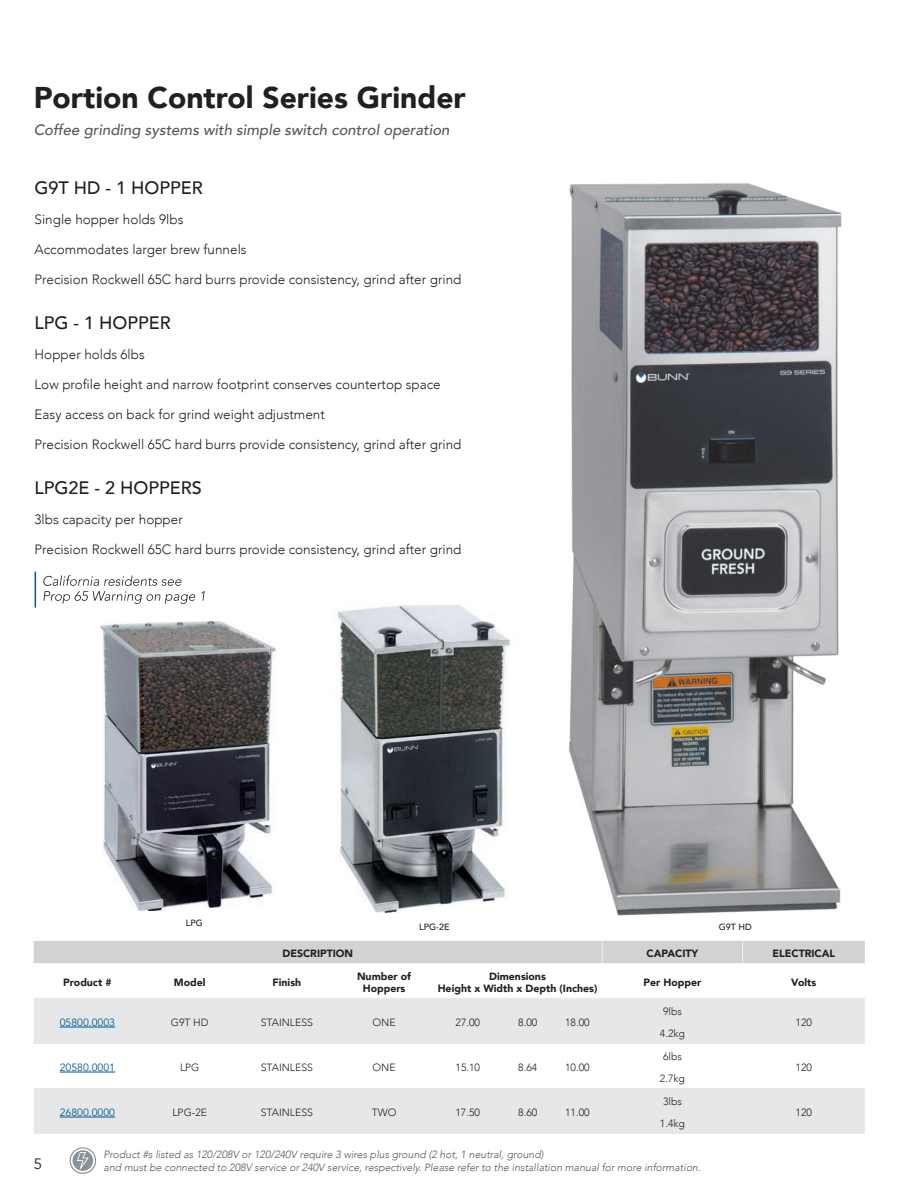
<style>
.page{position:relative;width:918px;height:1188px;background:#fff}
.page>*{position:absolute;margin:0;border:0;box-sizing:border-box;transform-origin:0 0}
.t1{font:900 30px "Avenir";color:#231f20}
.Ten_Point_Spacing{font:500 18px "Avenir";color:#231f20}
.Headline{font:italic 500 15px "Avenir";color:#57585a}
.Page_Number{font:15px "Avenir";color:#231f20}
.Ten_Point_Spacing-2{font:300 13.5px "Avenir";color:#231f20}
.Body_Text{font:italic 300 10.5px/12.6px "Avenir";color:#57585a}
.Chart_Body_Text{font:300 10.5px "Avenir";color:#231f20}
.Chart_Body_Text-2{font:900 10.5px/12.6px "Avenir";color:#231f20;text-align:center}
.Chart_Body_Text-3{font:10.5px "Avenir";color:#005792}
.t2{font:500 9px "Avenir";color:#231f20}
</style>
<div class="page">
<svg style="left:70px;top:1147px;width:26px;height:27px"></svg>
<svg style="left:70px;top:1148px;width:25px;height:25px"></svg>
<img style="left:100px;top:622px;width:176px;height:289px">
<img style="left:337px;top:605px;width:173px;height:307px">
<svg style="left:34px;top:999px;width:831px;height:134px;fill:#e6e7e9"></svg>
<div style="left:34px;top:941px;width:831px;height:22px;background:#d1d2d4"></div>
<hr style="left:34px;top:998px;width:107px;height:1px;background:#e6e7e9">
<hr style="left:141px;top:998px;width:97px;height:1px;background:#e6e7e9">
<hr style="left:238px;top:998px;width:98px;height:1px;background:#e6e7e9">
<hr style="left:336px;top:998px;width:97px;height:1px;background:#e6e7e9">
<hr style="left:433px;top:998px;width:70px;height:1px;background:#e6e7e9">
<hr style="left:503px;top:998px;width:50px;height:1px;background:#e6e7e9">
<hr style="left:553px;top:998px;width:49px;height:1px;background:#e6e7e9">
<hr style="left:743px;top:998px;width:122px;height:1px;background:#e6e7e9">
<hr style="left:34px;top:1043px;width:107px;height:1px;background:#e6e7e9">
<hr style="left:141px;top:1043px;width:97px;height:1px;background:#e6e7e9">
<hr style="left:238px;top:1043px;width:98px;height:1px;background:#e6e7e9">
<hr style="left:336px;top:1043px;width:97px;height:1px;background:#e6e7e9">
<hr style="left:433px;top:1043px;width:70px;height:1px;background:#e6e7e9">
<hr style="left:503px;top:1043px;width:50px;height:1px;background:#e6e7e9">
<hr style="left:553px;top:1043px;width:49px;height:1px;background:#e6e7e9">
<hr style="left:743px;top:1043px;width:122px;height:1px;background:#e6e7e9">
<hr style="left:34px;top:1088px;width:107px;height:1px;background:#e6e7e9">
<hr style="left:141px;top:1088px;width:97px;height:1px;background:#e6e7e9">
<hr style="left:238px;top:1088px;width:98px;height:1px;background:#e6e7e9">
<hr style="left:336px;top:1088px;width:97px;height:1px;background:#e6e7e9">
<hr style="left:433px;top:1088px;width:70px;height:1px;background:#e6e7e9">
<hr style="left:503px;top:1088px;width:50px;height:1px;background:#e6e7e9">
<hr style="left:553px;top:1088px;width:49px;height:1px;background:#e6e7e9">
<hr style="left:743px;top:1088px;width:122px;height:1px;background:#e6e7e9">
<hr style="left:34px;top:1133px;width:107px;height:1px;background:#e6e7e9">
<hr style="left:141px;top:1133px;width:97px;height:1px;background:#e6e7e9">
<hr style="left:238px;top:1133px;width:98px;height:1px;background:#e6e7e9">
<hr style="left:336px;top:1133px;width:97px;height:1px;background:#e6e7e9">
<hr style="left:433px;top:1133px;width:70px;height:1px;background:#e6e7e9">
<hr style="left:503px;top:1133px;width:50px;height:1px;background:#e6e7e9">
<hr style="left:553px;top:1133px;width:49px;height:1px;background:#e6e7e9">
<hr style="left:743px;top:1133px;width:122px;height:1px;background:#e6e7e9">
<hr style="left:602px;top:1043px;width:141px;height:1px;background:#e6e7e9">
<hr style="left:602px;top:1088px;width:141px;height:1px;background:#e6e7e9">
<hr style="left:602px;top:1133px;width:141px;height:1px;background:#e6e7e9">
<hr style="left:602px;top:998px;width:141px;height:1px;background:#e6e7e9">
<hr style="left:60px;top:1027px;width:55px;height:1px;background:#005792">
<hr style="left:60px;top:1072px;width:55px;height:1px;background:#005792">
<hr style="left:60px;top:1117px;width:55px;height:1px;background:#005792">
<img style="left:569px;top:184px;width:273px;height:731px">
<svg style="left:43px;top:575px;width:162px;height:29px"></svg>
<hr style="left:35px;top:572px;width:1px;height:36px;background:#005792">
<p class="t1" style="left:34px;top:72px;width:434px">Portion Control Series Grinder</p>
<p class="Headline" style="left:34px;top:121px;width:417px">Coffee grinding systems with simple switch control operation</p>
<p class="Ten_Point_Spacing" style="left:35px;top:172px;width:170px">G9T HD - 1 HOPPER</p>
<p class="Ten_Point_Spacing-2" style="left:35px;top:211px;width:150px">Single hopper holds 9lbs</p>
<p class="Ten_Point_Spacing-2" style="left:35px;top:241px;width:214px">Accommodates larger brew funnels</p>
<p class="Ten_Point_Spacing-2" style="left:35px;top:271px;width:428px">Precision Rockwell 65C hard burrs provide consistency, grind after grind</p>
<p class="Ten_Point_Spacing" style="left:35px;top:307px;width:138px">LPG - 1 HOPPER</p>
<p class="Ten_Point_Spacing-2" style="left:35px;top:346px;width:112px">Hopper holds 6lbs</p>
<p class="Ten_Point_Spacing-2" style="left:35px;top:376px;width:408px">Low profile height and narrow footprint conserves countertop space</p>
<p class="Ten_Point_Spacing-2" style="left:35px;top:406px;width:292px">Easy access on back for grind weight adjustment</p>
<p class="Ten_Point_Spacing-2" style="left:35px;top:436px;width:428px">Precision Rockwell 65C hard burrs provide consistency, grind after grind</p>
<p class="Ten_Point_Spacing" style="left:35px;top:472px;width:169px">LPG2E - 2 HOPPERS</p>
<p class="Ten_Point_Spacing-2" style="left:35px;top:511px;width:150px">3lbs capacity per hopper</p>
<p class="Ten_Point_Spacing-2" style="left:35px;top:541px;width:428px">Precision Rockwell 65C hard burrs provide consistency, grind after grind</p>
<p class="t2" style="left:186px;top:915px;width:19px">LPG</p>
<p class="t2" style="left:419px;top:919px;width:32px">LPG-2E</p>
<p class="t2" style="left:719px;top:919px;width:35px">G9T HD</p>
<p class="Chart_Body_Text-2" style="left:282px;top:947px;width:72px">DESCRIPTION</p>
<p class="Chart_Body_Text-2" style="left:647px;top:947px;width:53px">CAPACITY</p>
<p class="Chart_Body_Text-2" style="left:773px;top:947px;width:64px">ELECTRICAL</p>
<p class="Chart_Body_Text-2" style="left:63px;top:976px;width:50px">Product #</p>
<p class="Chart_Body_Text-2" style="left:174px;top:976px;width:33px">Model</p>
<p class="Chart_Body_Text-2" style="left:273px;top:976px;width:30px">Finish</p>
<p class="Chart_Body_Text-2" style="left:357px;top:970px;width:56px">Number of<br>Hoppers</p>
<p class="Chart_Body_Text-2" style="left:438px;top:970px;width:161px">Dimensions<br>Height x Width x Depth (Inches)</p>
<p class="Chart_Body_Text-2" style="left:644px;top:976px;width:59px">Per Hopper</p>
<p class="Chart_Body_Text-2" style="left:791px;top:976px;width:27px">Volts</p>
<p class="Chart_Body_Text-3" style="left:60px;top:1016px;width:57px">05800.0003</p>
<p class="Chart_Body_Text" style="left:171px;top:1016px;width:39px">G9T HD</p>
<p class="Chart_Body_Text" style="left:261px;top:1016px;width:54px">STAINLESS</p>
<p class="Chart_Body_Text" style="left:373px;top:1016px;width:25px">ONE</p>
<p class="Chart_Body_Text" style="left:456px;top:1016px;width:26px">27.00</p>
<p class="Chart_Body_Text" style="left:518px;top:1016px;width:21px">8.00</p>
<p class="Chart_Body_Text" style="left:565px;top:1016px;width:26px">18.00</p>
<p class="Chart_Body_Text" style="left:663px;top:1005px;width:20px">9lbs</p>
<p class="Chart_Body_Text" style="left:796px;top:1016px;width:18px">120</p>
<p class="Chart_Body_Text" style="left:660px;top:1028px;width:27px">4.2kg</p>
<p class="Page_Number" style="left:34px;top:1155px;width:10px">5</p>
<p class="Chart_Body_Text-3" style="left:60px;top:1061px;width:57px">20580.0001</p>
<p class="Chart_Body_Text" style="left:180px;top:1061px;width:21px">LPG</p>
<p class="Chart_Body_Text" style="left:261px;top:1061px;width:54px">STAINLESS</p>
<p class="Chart_Body_Text" style="left:373px;top:1061px;width:25px">ONE</p>
<p class="Chart_Body_Text" style="left:456px;top:1061px;width:26px">15.10</p>
<p class="Chart_Body_Text" style="left:518px;top:1061px;width:21px">8.64</p>
<p class="Chart_Body_Text" style="left:565px;top:1061px;width:26px">10.00</p>
<p class="Chart_Body_Text-3" style="left:60px;top:1106px;width:57px">26800.0000</p>
<p class="Chart_Body_Text" style="left:172px;top:1106px;width:36px">LPG-2E</p>
<p class="Chart_Body_Text" style="left:261px;top:1106px;width:54px">STAINLESS</p>
<p class="Chart_Body_Text" style="left:372px;top:1106px;width:26px">TWO</p>
<p class="Chart_Body_Text" style="left:456px;top:1106px;width:26px">17.50</p>
<p class="Chart_Body_Text" style="left:518px;top:1106px;width:21px">8.60</p>
<p class="Chart_Body_Text" style="left:565px;top:1106px;width:26px">11.00</p>
<p class="Chart_Body_Text" style="left:663px;top:1050px;width:20px">6lbs</p>
<p class="Chart_Body_Text" style="left:660px;top:1073px;width:27px">2.7kg</p>
<p class="Chart_Body_Text" style="left:663px;top:1095px;width:20px">3lbs</p>
<p class="Chart_Body_Text" style="left:660px;top:1118px;width:27px">1.4kg</p>
<p class="Body_Text" style="left:104px;top:1148px;width:599px">Product #s listed as 120/208V or 120/240V require 3 wires plus ground (2 hot, 1 neutral, ground)<br>and must be connected to 208V service or 240V service, respectively. Please refer to the installation manual for more information.</p>
<p class="Chart_Body_Text" style="left:796px;top:1061px;width:18px">120</p>
<p class="Chart_Body_Text" style="left:796px;top:1106px;width:18px">120</p>
</div>
